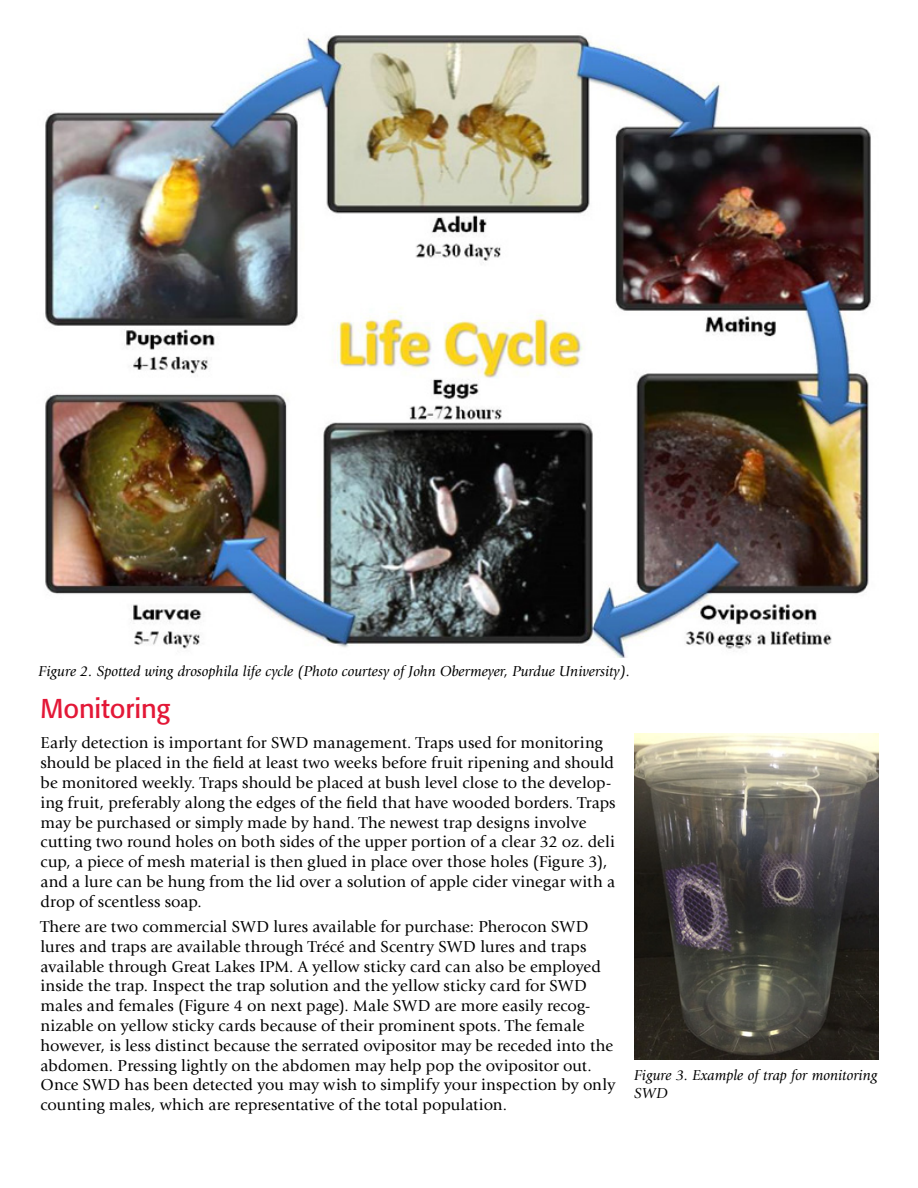
<style>
.page{position:relative;width:918px;height:1188px;background:#fff}
.page>*{position:absolute;margin:0;border:0;box-sizing:border-box;transform-origin:0 0}
.t1{font:27px "Formata BQ";letter-spacing:-.005em;color:#e31837}
.t2{font:16.5px/19.8px "Giovanni Std";letter-spacing:.005em;color:#000}
.t3{font:italic 15px/18px "Giovanni Std";color:#000}
</style>
<div class="page">
<img style="left:45px;top:35px;width:826px;height:623px">
<img style="left:635px;top:734px;width:244px;height:326px">
<p class="t3" style="left:39px;top:663px;width:593px">Figure 2. Spotted wing drosophila life cycle (Photo courtesy of John Obermeyer, Purdue University).</p>
<h1 class="t1" style="left:40px;top:692px;width:132px">Monitoring</h1>
<p class="t2" style="left:40px;top:733px;width:577px">Early detection is important for SWD management. Traps used for monitoring should be placed in the field at least two weeks before fruit ripening and should be monitored weekly. Traps should be placed at bush level close to the develop&shy;ing fruit, preferably along the edges of the field that have wooded borders. Traps may be purchased or simply made by hand. The newest trap designs involve cutting two round holes on both sides of the upper portion of a clear 32 oz. deli cup, a piece of mesh material is then glued in place over those holes (Figure 3), and a lure can be hung from the lid over a solution of apple cider vinegar with a drop of scentless soap.</p>
<p class="t2" style="left:40px;top:917px;width:576px">There are two commercial SWD lures available for purchase: Pherocon SWD lures and traps are available through Trécé and Scentry SWD lures and traps available through Great Lakes IPM. A yellow sticky card can also be employed inside the trap. Inspect the trap solution and the yellow sticky card for SWD males and females (Figure 4 on next page). Male SWD are more easily recog&shy;nizable on yellow sticky cards because of their prominent spots. The female however, is less distinct because the serrated ovipositor may be receded into the abdomen. Pressing lightly on the abdomen may help pop the ovipositor out.<br>Once SWD has been detected you may wish to simplify your inspection by only counting males, which are representative of the total population.</p>
<p class="t3" style="left:634px;top:1066px;width:245px">Figure 3. Example of trap for monitoring<br>SWD</p>
</div>
